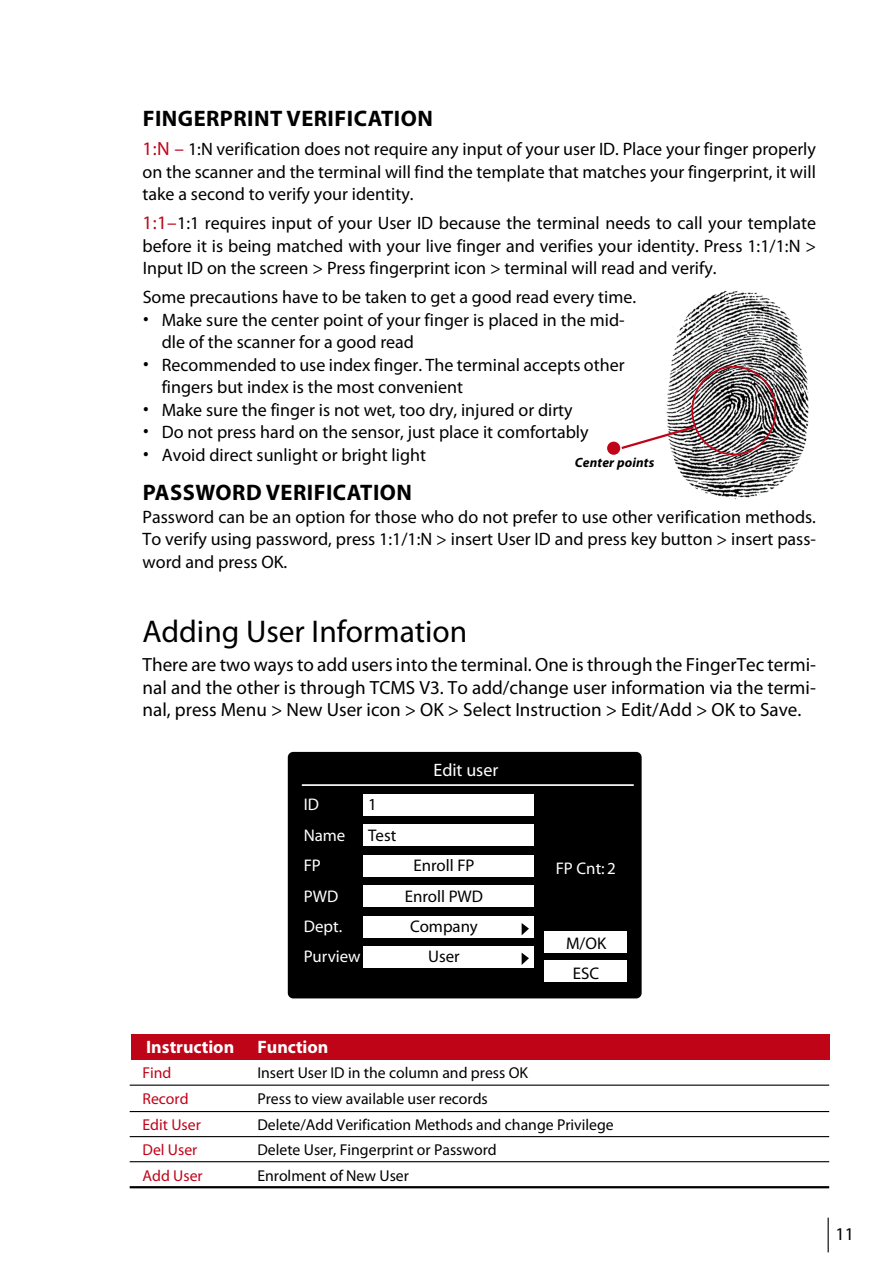
<style>
.page{position:relative;width:893px;height:1276px;background:#fff}
.page>*{position:absolute;margin:0;border:0;box-sizing:border-box;transform-origin:0 0}
.t1{font:31.5px "Myriad Pro";color:#000}
.t2{font:700 22.5px "Myriad Pro";letter-spacing:.02em;color:#000}
.t3{font:19.12px/22.5px "Myriad Pro";color:#000;text-align:justify}
.t4{font:18px/22.5px "Myriad Pro";color:#000;text-align:justify}
.t5{font:700 18px "Myriad Pro";color:#fff}
.t6{font:18px "Myriad";color:#fff}
.t7{font:16.88px/30.4px "Myriad";color:#000;text-align:center}
.t8{font:16.88px/30.4px "Myriad";color:#fff}
.t9{font:15.75px "Myriad Pro";color:#000}
.t10{font:15.75px "Myriad Pro";color:#c00418}
.t11{font:italic 700 13.5px "Myriad Pro";letter-spacing:.01em;color:#000}
.s1{font-size:19.12px;color:#c00418}
.s2{font-size:33.75px}
</style>
<div class="page">
<hr style="left:828px;top:1217px;width:1px;height:35px;background:#000">
<img style="left:666px;top:290px;width:143px;height:210px">
<div style="left:691px;top:366px;width:85px;height:89px;border:2px solid #c00418;border-radius:50%"></div>
<div style="left:607px;top:441px;width:13px;height:14px;background:#c00418;border-radius:50%"></div>
<svg style="left:619px;top:424px;width:77px;height:27px"></svg>
<div style="left:131px;top:1034px;width:698px;height:26px;background:#c00418"></div>
<hr style="left:130px;top:1111px;width:699px;height:1px;background:#000">
<hr style="left:130px;top:1084px;width:699px;height:1px;background:#000">
<hr style="left:130px;top:1136px;width:699px;height:1px;background:#000">
<hr style="left:130px;top:1161px;width:699px;height:1px;background:#000">
<hr style="left:130px;top:1186px;width:699px;height:2px;background:#000">
<div style="left:287px;top:751px;width:356px;height:248px;background:#000;border-radius:7px"></div>
<div style="left:286px;top:749px;width:358px;height:251px;border:2px solid #fff;border-radius:7px"></div>
<hr style="left:302px;top:784px;width:332px;height:2px;background:#fff">
<div style="left:363px;top:794px;width:170px;height:22px;background:#fff"></div>
<div style="left:363px;top:824px;width:170px;height:22px;background:#fff"></div>
<div style="left:363px;top:855px;width:170px;height:21px;background:#fff"></div>
<div style="left:363px;top:885px;width:170px;height:21px;background:#fff"></div>
<div style="left:363px;top:916px;width:170px;height:22px;background:#fff"></div>
<div style="left:363px;top:946px;width:170px;height:22px;background:#fff"></div>
<svg style="left:522px;top:923px;width:7px;height:12px"></svg>
<svg style="left:522px;top:953px;width:7px;height:12px"></svg>
<div style="left:545px;top:931px;width:82px;height:22px;background:#fff"></div>
<div style="left:545px;top:960px;width:82px;height:21px;background:#fff"></div>
<p class="t2" style="left:143px;top:104px;width:117px">FINGERPRINT</p>
<p class="t2" style="left:287px;top:104px;width:54px">VERIFICATION</p>
<p class="t4" style="left:142px;top:138px;width:675px"><span class="s1">1:N –</span> 1:N verification does not require any input of your user ID. Place your finger properly on the scanner and the terminal will find the template that matches your fingerprint, it will take a second to verify your identity.</p>
<p class="t4" style="left:143px;top:212px;width:675px"><span class="s1">1:1–</span>1:1 requires input of your User ID because the terminal needs to call your template before it is being matched with your live finger and verifies your identity. Press 1:1/1:N &gt; Input ID on the screen &gt; Press fingerprint icon &gt; terminal will read and verify.</p>
<p class="t4" style="left:143px;top:285px;width:495px">Some precautions have to be taken to get a good read every time.</p>
<p class="t4" style="left:143px;top:308px;width:484px"><span class="s2">·</span> Make sure the center point of your finger is placed in the mid-</p>
<p class="t4" style="left:162px;top:330px;width:254px">dle of the scanner for a good read</p>
<p class="t4" style="left:143px;top:353px;width:484px"><span class="s2">·</span> Recommended to use index finger. The terminal accepts other</p>
<p class="t4" style="left:162px;top:375px;width:303px">fingers but index is the most convenient</p>
<p class="t4" style="left:143px;top:398px;width:432px"><span class="s2">·</span> Make sure the finger is not wet, too dry, injured or dirty</p>
<p class="t4" style="left:143px;top:420px;width:448px"><span class="s2">·</span> Do not press hard on the sensor, just place it comfortably</p>
<p class="t4" style="left:143px;top:443px;width:285px"><span class="s2">·</span> Avoid direct sunlight or bright light</p>
<p class="t2" style="left:143px;top:478px;width:177px">PASSWORD VERIFICATION</p>
<p class="t4" style="left:143px;top:505px;width:675px">Password can be an option for those who do not prefer to use other verification methods.<br>To verify using password, press 1:1/1:N &gt; insert User ID and press key button &gt; insert pass&shy;word and press OK.</p>
<p class="t11" style="left:575px;top:454px;width:81px">Center points</p>
<h1 class="t1" style="left:143px;top:612px;width:326px">Adding User Information</h1>
<p class="t3" style="left:143px;top:653px;width:675px">There are two ways to add users into the terminal. One is through the FingerTec termi&shy;nal and the other is through TCMS V3. To add/change user information via the termi&shy;nal, press Menu &gt; New User icon &gt; OK &gt; Select Instruction &gt; Edit/Add &gt; OK to Save.</p>
<p class="t8" style="left:304px;top:790px;width:58px">ID<br>Name<br>FP<br>PWD<br>Dept.<br>Purview</p>
<p class="t7" style="left:368px;top:790px;width:30px;text-align:left">1<br>Test</p>
<p class="t6" style="left:433px;top:760px;width:66px">Edit user</p>
<p class="t7" style="left:405px;top:851px;width:80px">Enroll FP<br>Enroll PWD<br>Company<br>User</p>
<p class="t8" style="left:556px;top:853px;width:62px">FP Cnt: 2</p>
<p class="t7" style="left:566px;top:928px;width:42px">M/OK<br>ESC</p>
<p class="t5" style="left:146px;top:1035px;width:90px">INSTRUCTION</p>
<p class="t5" style="left:257px;top:1035px;width:73px">FUNCTION</p>
<p class="t10" style="left:143px;top:1063px;width:30px">Find</p>
<p class="t9" style="left:257px;top:1063px;width:272px">Insert User ID in the column and press OK</p>
<p class="t10" style="left:143px;top:1089px;width:48px">Record</p>
<p class="t9" style="left:257px;top:1089px;width:232px">Press to view available user records</p>
<p class="t10" style="left:143px;top:1114px;width:60px">Edit User</p>
<p class="t9" style="left:257px;top:1114px;width:358px">Delete/Add Verification Methods and change Privilege</p>
<p class="t10" style="left:143px;top:1140px;width:56px">Del User</p>
<p class="t9" style="left:257px;top:1140px;width:241px">Delete User, Fingerprint or Password</p>
<p class="t10" style="left:143px;top:1165px;width:62px">Add User</p>
<p class="t9" style="left:257px;top:1165px;width:153px">Enrolment of New User</p>
<p class="t4" style="left:835px;top:1222px;width:20px">11</p>
</div>
